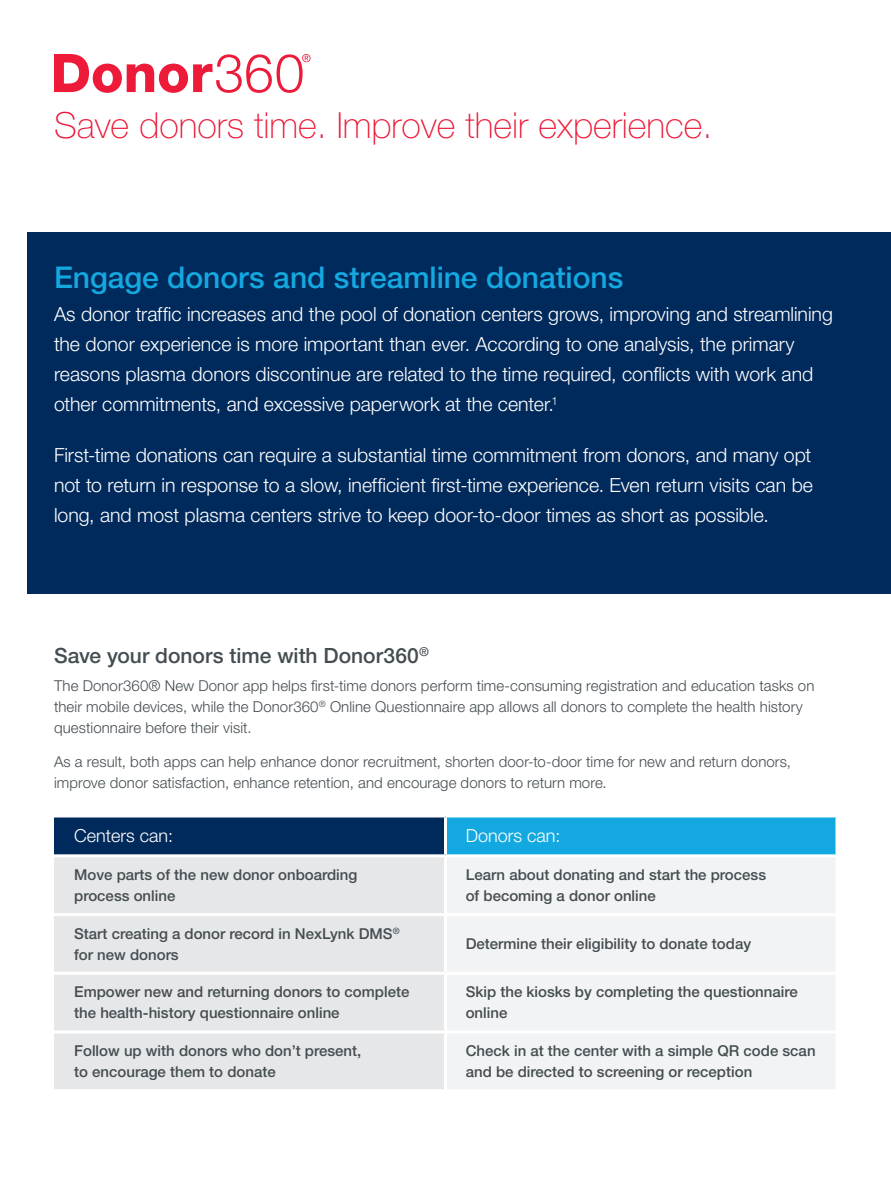
<style>
.page{position:relative;width:891px;height:1188px;background:#fff}
.page>*{position:absolute;margin:0;border:0;box-sizing:border-box;transform-origin:0 0}
.Red_Strip{font:100 36px "Helvetica Neue LT Pro";color:#ed1a3a}
.t1{font:500 30px "Helvetica Neue LT Pro";color:#14a8e0}
.t2{font:500 21px "Helvetica Neue LT Pro";color:#444d51}
.t3{font:300 19.5px/30px "Helvetica Neue LT Pro";color:#fff}
.t4{font:300 18px "Helvetica Neue LT Pro";color:#fff}
.t5{font:500 15px/21px "Helvetica Neue LT Pro";color:#444d51}
.t6{font:300 15px/21px "Helvetica Neue LT Pro";letter-spacing:.005em;color:#444d51}
</style>
<div class="page">
<div style="left:27px;top:232px;width:864px;height:362px;background:#002a5c"></div>
<hr style="left:890px;top:232px;width:1px;height:362px;background:#14a8e0">
<svg style="left:54px;top:54px;width:256px;height:39px"></svg>
<div style="left:54px;top:816px;width:392px;height:40px;background:#002a5c"></div>
<div style="left:446px;top:816px;width:391px;height:40px;background:#14a8e0"></div>
<div style="left:54px;top:857px;width:390px;height:232px;background:#e6e7e9"></div>
<div style="left:447px;top:858px;width:388px;height:231px;background:#f2f3f4"></div>
<hr style="left:54px;top:814px;width:392px;height:3px;background:#fff">
<hr style="left:446px;top:814px;width:392px;height:3px;background:#fff">
<hr style="left:444px;top:817px;width:3px;height:37px;background:#fff">
<hr style="left:836px;top:817px;width:2px;height:37px;background:#fff">
<hr style="left:54px;top:854px;width:392px;height:3px;background:#fff">
<hr style="left:446px;top:854px;width:392px;height:3px;background:#fff">
<hr style="left:54px;top:913px;width:392px;height:3px;background:#fff">
<hr style="left:446px;top:913px;width:392px;height:3px;background:#fff">
<hr style="left:54px;top:972px;width:392px;height:3px;background:#fff">
<hr style="left:446px;top:972px;width:392px;height:3px;background:#fff">
<hr style="left:54px;top:1030px;width:392px;height:3px;background:#fff">
<hr style="left:446px;top:1030px;width:392px;height:3px;background:#fff">
<p class="Red_Strip" style="left:54px;top:104px;width:660px">Save donors time. Improve their experience.</p>
<p class="t1" style="left:54px;top:260px;width:571px">Engage donors and streamline donations</p>
<p class="t3" style="left:54px;top:299px;width:780px">As donor traffic increases and the pool of donation centers grows, improving and streamlining the donor experience is more important than ever. According to one analysis, the primary reasons plasma donors discontinue are related to the time required, conflicts with work and other commitments, and excessive paperwork at the center.<sup>1</sup></p>
<p class="t3" style="left:54px;top:439px;width:761px;text-align:justify">First-time donations can require a substantial time commitment from donors, and many opt not to return in response to a slow, inefficient first-time experience. Even return visits can be long, and most plasma centers strive to keep door-to-door times as short as possible.</p>
<p class="t2" style="left:54px;top:643px;width:376px">Save your donors time with Donor360<sup>®</sup></p>
<p class="t6" style="left:54px;top:675px;width:762px">The Donor360® New Donor app helps first-time donors perform time-consuming registration and education tasks on their mobile devices, while the Donor360<sup>®</sup> Online Questionnaire app allows all donors to complete the health history questionnaire before their visit.</p>
<p class="t6" style="left:54px;top:751px;width:739px">As a result, both apps can help enhance donor recruitment, shorten door-to-door time for new and return donors, improve donor satisfaction, enhance retention, and encourage donors to return more.</p>
<p class="t4" style="left:74px;top:825px;width:101px">Centers can:</p>
<p class="t4" style="left:466px;top:825px;width:96px">Donors can:</p>
<p class="t5" style="left:74px;top:864px;width:285px">Move parts of the new donor onboarding process online</p>
<p class="t5" style="left:466px;top:864px;width:302px">Learn about donating and start the process of becoming a donor online</p>
<p class="t5" style="left:74px;top:923px;width:327px">Start creating a donor record in NexLynk DMS<sup>® </sup>for new donors</p>
<p class="t5" style="left:466px;top:933px;width:287px">Determine their eligibility to donate today</p>
<p class="t5" style="left:74px;top:981px;width:337px">Empower new and returning donors to complete the health-history questionnaire online</p>
<p class="t5" style="left:466px;top:981px;width:334px">Skip the kiosks by completing the questionnaire online</p>
<p class="t5" style="left:74px;top:1040px;width:289px">Follow up with donors who don’t present, to encourage them to donate</p>
<p class="t5" style="left:466px;top:1040px;width:351px">Check in at the center with a simple QR code scan and be directed to screening or reception</p>
</div>
